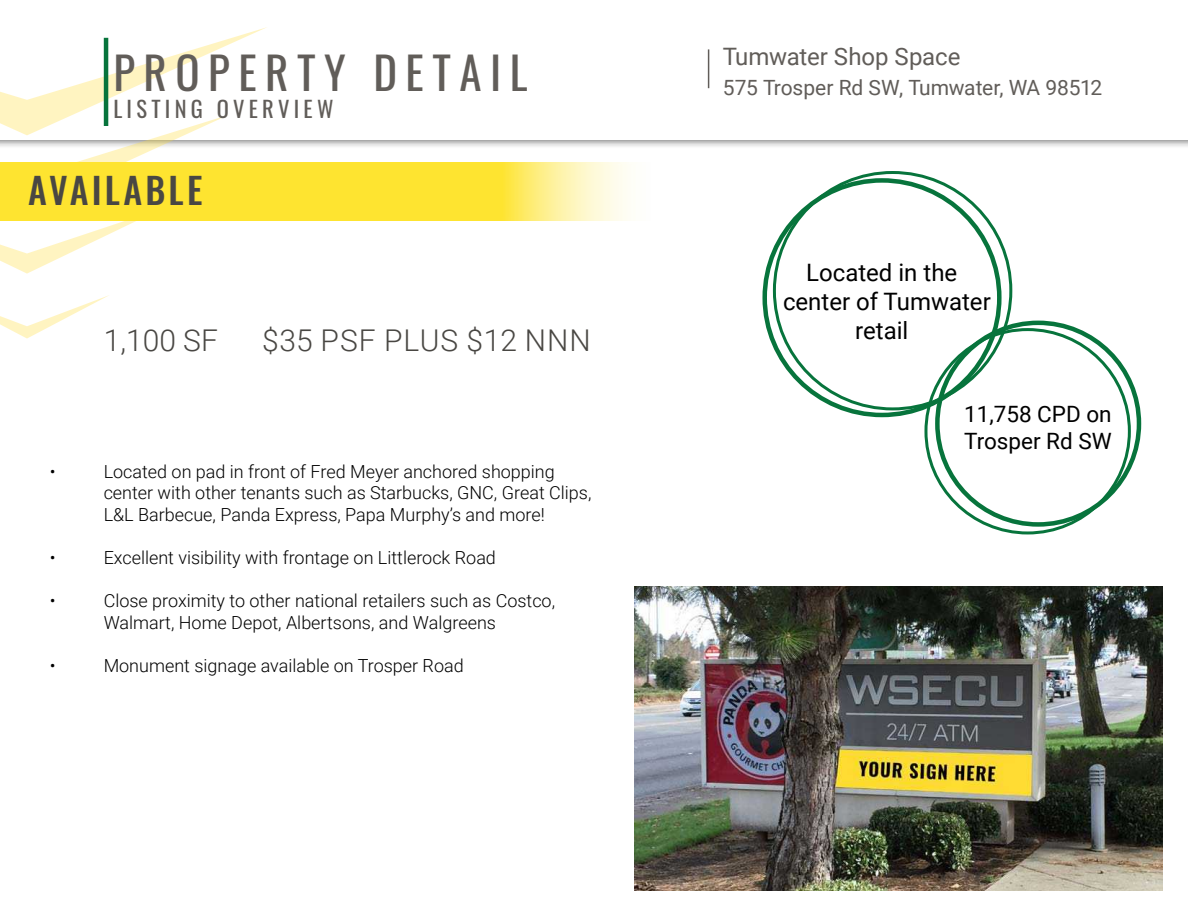
<style>
.page{position:relative;width:1188px;height:918px;background:#fff}
.page>*{position:absolute;margin:0;border:0;box-sizing:border-box;transform-origin:0 0}
.t1{font:45px "Oswald";letter-spacing:.19em;color:#615d59}
.t2{font:500 36px "Oswald";letter-spacing:.09em;color:#494743}
.t3{font:300 30px "Roboto";letter-spacing:.02em;color:#494743}
.t4{font:24px/28.8px "Roboto";color:#000;text-align:center}
.t5{font:24px "Roboto";letter-spacing:-.005em;color:#615d59}
.t6{font:22.5px/27px "Roboto";color:#000}
.t7{font:22.5px "Oswald";letter-spacing:.19em;color:#615d59}
.t8{font:21px "Roboto";letter-spacing:-.005em;color:#615d59}
.t9{font:300 18px/21.6px "Roboto";color:#000}
</style>
<div class="page">
<div style="left:0;top:0;width:1188px;height:149px;background:#000;opacity:.75"></div>
<div style="left:0;top:0;width:1188px;height:139px;background:#fff"></div>
<svg style="left:0;top:27px;width:268px;height:247px"></svg>
<svg style="left:0;top:295px;width:109px;height:44px"></svg>
<hr style="left:708px;top:49px;width:1px;height:39px;background:#615d59">
<hr style="left:104px;top:38px;width:4px;height:88px;background:#07743c">
<div style="left:935px;top:321px;width:206px;height:206px;border:4px solid #07743c;border-radius:50%"></div>
<img style="left:635px;top:586px;width:528px;height:305px">
<svg style="left:0;top:162px;width:628px;height:59px;background:#fee747"></svg>
<h1 class="t1" style="left:113px;top:33px;width:416px">PROPERTY DETAIL</h1>
<p class="t7" style="left:113px;top:89px;width:222px">LISTING OVERVIEW</p>
<h2 class="t2" style="left:28px;top:172px;width:176px">AVAILABLE</h2>
<h3 class="t3" style="left:104px;top:319px;width:116px">1,100 SF</h3>
<h3 class="t3" style="left:262px;top:319px;width:330px">$35 PSF PLUS $12 NNN</h3>
<p class="t9" style="left:50px;top:460px;width:7px">•</p>
<p class="t9" style="left:104px;top:460px;width:489px">Located on pad in front of Fred Meyer anchored shopping center with other tenants such as Starbucks, GNC, Great Clips,<br>L&amp;L Barbecue, Panda Express, Papa Murphy’s and more!</p>
<p class="t9" style="left:50px;top:546px;width:7px">•</p>
<p class="t9" style="left:104px;top:546px;width:394px">Excellent visibility with frontage on Littlerock Road</p>
<p class="t9" style="left:50px;top:590px;width:7px">•</p>
<p class="t9" style="left:104px;top:590px;width:453px">Close proximity to other national retailers such as Costco,<br>Walmart, Home Depot, Albertsons, and Walgreens</p>
<p class="t9" style="left:50px;top:654px;width:7px">•</p>
<p class="t9" style="left:104px;top:654px;width:362px">Monument signage available on Trosper Road</p>
<h3 class="t5" style="left:723px;top:39px;width:239px">Tumwater Shop Space</h3>
<p class="t8" style="left:723px;top:73px;width:381px">575 Trosper Rd SW, Tumwater, WA 98512</p>
<h3 class="t4" style="left:783px;top:258px;width:209px">Located in the center of Tumwater retail</h3>
<p class="t6" style="left:964px;top:400px;width:149px">11,758 CPD on<br>Trosper Rd SW</p>
</div>
